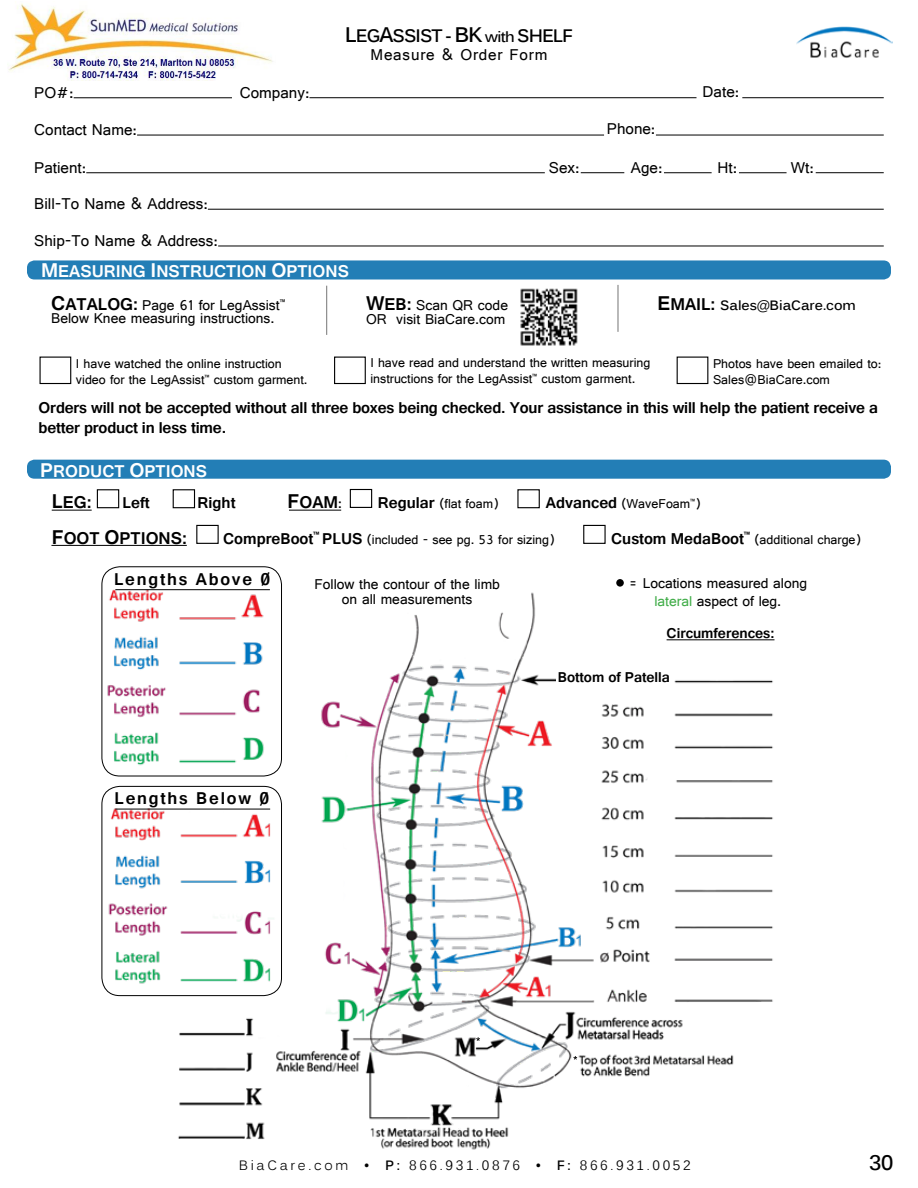
<style>
.page{position:relative;width:918px;height:1188px;background:#fff}
.page>*{position:absolute;margin:0;border:0;box-sizing:border-box;transform-origin:0 0}
.t1{font:700 21px "Kalinga";color:#000}
.t2{font:700 18px/31.8px "Gautami";color:#fff}
.t3{font:700 18px "Gautami";letter-spacing:.1em;color:#000}
.t4{font:700 18px "Kalinga";letter-spacing:-.05em;color:#000}
.t5{font:700 18px "Gautami";color:#000}
.t6{font:700 16.5px/19.8px "Gautami";letter-spacing:-.01em;color:#000}
.t7{font:16.5px "Gautami";color:#000}
.t8{font:16.5px "Gautami";letter-spacing:.05em;color:#000}
.t9{font:15px/15px "Gautami";color:#000;text-align:center}
.t10{font:700 15px "Gautami";color:#000}
.t11{font:13.5px/16.5px "Gautami";color:#000}
.t12{font:13.5px "Kalinga";letter-spacing:.2em;color:#000}
.t13{font:700 13.5px "Kalinga";color:#000}
.s1{font-size:21px}
.s2{font-size:15px}
.s3{font-weight:700;font-size:21px}
.s4{font-weight:700;font-size:18px}
.s5{font-family:"Gautami";font-size:21px}
.s6{font-family:"Gautami";font-size:18px}
.s7{font-size:21px;color:#000}
.s8{color:#000}
.s9{font-size:13.5px}
.s10{font-weight:700;font-size:16.5px}
.s11{font-weight:400;font-size:20.7px}
.s12{color:#41ad49}
.s13{font-weight:700}
</style>
<div class="page">
<img style="left:101px;top:588px;width:674px;height:562px">
<hr style="left:74px;top:98px;width:158px;height:1px;background:#000">
<hr style="left:309px;top:97px;width:388px;height:1px;background:#000">
<hr style="left:742px;top:97px;width:142px;height:1px;background:#000">
<hr style="left:137px;top:135px;width:467px;height:1px;background:#000">
<hr style="left:656px;top:135px;width:228px;height:1px;background:#000">
<hr style="left:86px;top:173px;width:459px;height:1px;background:#000">
<hr style="left:581px;top:172px;width:43px;height:1px;background:#000">
<hr style="left:664px;top:172px;width:48px;height:1px;background:#000">
<hr style="left:739px;top:172px;width:48px;height:1px;background:#000">
<hr style="left:816px;top:172px;width:68px;height:1px;background:#000">
<hr style="left:208px;top:209px;width:676px;height:1px;background:#000">
<hr style="left:218px;top:246px;width:666px;height:1px;background:#000">
<div style="left:616px;top:579px;width:8px;height:8px;background:#000;border-radius:50%"></div>
<hr style="left:667px;top:639px;width:107px;height:1px;background:#000">
<div style="left:102px;top:786px;width:180px;height:210px;border:1px solid #000;border-radius:18px"></div>
<img style="left:797px;top:27px;width:96px;height:31px">
<div style="left:102px;top:567px;width:180px;height:209px;border:1px solid #000;border-radius:18px"></div>
<div style="left:27px;top:460px;width:864px;height:19px;background:#237eb6;border-radius:8px"></div>
<div style="left:173px;top:489px;width:22px;height:19px;border:1px solid #000"></div>
<div style="left:97px;top:489px;width:22px;height:19px;border:1px solid #000"></div>
<div style="left:350px;top:489px;width:22px;height:19px;border:1px solid #000"></div>
<div style="left:517px;top:489px;width:23px;height:19px;border:1px solid #000"></div>
<div style="left:583px;top:525px;width:23px;height:19px;border:1px solid #000"></div>
<div style="left:196px;top:525px;width:23px;height:19px;border:1px solid #000"></div>
<hr style="left:52px;top:510px;width:40px;height:1px;background:#000">
<hr style="left:289px;top:510px;width:52px;height:1px;background:#000">
<hr style="left:51px;top:545px;width:136px;height:1px;background:#000">
<div style="left:556px;top:668px;width:115px;height:17px;background:#fff"></div>
<hr style="left:115px;top:589px;width:155px;height:1px;background:#000">
<hr style="left:115px;top:809px;width:155px;height:1px;background:#000">
<div style="left:27px;top:260px;width:864px;height:20px;background:#237eb6;border-radius:8px"></div>
<hr style="left:326px;top:286px;width:1px;height:49px;background:#000">
<hr style="left:618px;top:285px;width:1px;height:47px;background:#000">
<img style="left:520px;top:288px;width:58px;height:58px">
<div style="left:40px;top:357px;width:31px;height:27px;border:1px solid #000"></div>
<div style="left:334px;top:357px;width:32px;height:27px;border:1px solid #000"></div>
<div style="left:677px;top:357px;width:31px;height:27px;border:1px solid #000"></div>
<img style="left:8px;top:3px;width:265px;height:77px">
<h2 class="t4" style="left:345px;top:24px;width:230px"><span class="s1">L</span>EG<span class="s1">A</span>SSIST - <span class="s1">BK</span> <span class="s2">with</span> SHELF</h2>
<p class="t8" style="left:371px;top:45px;width:178px">Measure &amp; Order Form</p>
<p class="t7" style="left:34px;top:83px;width:41px">PO#:</p>
<p class="t7" style="left:240px;top:83px;width:71px">Company:</p>
<p class="t7" style="left:703px;top:81px;width:38px">Date:</p>
<p class="t7" style="left:34px;top:120px;width:104px">Contact Name:</p>
<p class="t7" style="left:607px;top:119px;width:50px">Phone:</p>
<p class="t7" style="left:34px;top:157px;width:54px">Patient:</p>
<p class="t7" style="left:549px;top:157px;width:32px">Sex:</p>
<p class="t7" style="left:631px;top:157px;width:33px">Age:</p>
<p class="t7" style="left:718px;top:157px;width:21px">Ht:</p>
<p class="t7" style="left:791px;top:158px;width:25px">Wt:</p>
<p class="t7" style="left:34px;top:194px;width:175px">Bill-To Name &amp; Address:</p>
<p class="t7" style="left:34px;top:231px;width:185px">Ship-To Name &amp; Address:</p>
<h2 class="t2" style="left:41px;top:255px;width:310px"><span class="s1">M</span>EASURING <span class="s1">I</span>NSTRUCTION <span class="s1">O</span>PTIONS</h2>
<p class="t9" style="left:51px;top:297px;width:235px;line-height:13.8px;text-align:left"><span class="s3">C</span><span class="s4">ATALOG:</span> Page 61 for LegAssist<sup>™<br></sup>Below Knee measuring instructions.</p>
<p class="t9" style="left:366px;top:298px;width:143px"><span class="s3">W</span><span class="s4">EB:</span> Scan QR code</p>
<p class="t13" style="left:657px;top:297px;width:200px"><span class="s5">E</span><span class="s6">MAIL:</span> Sales@BiaCare.com</p>
<p class="t9" style="left:366px;top:312px;width:141px">OR visit BiaCare.com</p>
<p class="t11" style="left:76px;top:355px;width:233px">I have watched the online instruction video for the LegAssist<sup>™</sup> custom garment.</p>
<p class="t11" style="left:370px;top:354px;width:281px">I have read and understand the written measuring instructions for the LegAssist<sup>™</sup> custom garment.</p>
<p class="t11" style="left:713px;top:355px;width:170px">Photos have been emailed to:<br>Sales@BiaCare.com</p>
<p class="t6" style="left:39px;top:398px;width:841px">Orders will not be accepted without all three boxes being checked. Your assistance in this will help the patient receive a better product in less time.</p>
<h2 class="t2" style="left:52px;top:454px;width:157px;text-indent:-11px"><span class="s1">P</span>RODUCT <span class="s1">O</span>PTIONS<br><span class="s7">L</span><span class="s8">EG:</span></h2>
<h2 class="t3" style="left:288px;top:492px;width:56px"><span class="s1">F</span>OAM<span class="s9">:</span></h2>
<p class="t6" style="left:123px;top:493px;width:29px">Left</p>
<p class="t6" style="left:198px;top:493px;width:39px">Right</p>
<p class="t11" style="left:378px;top:495px;width:123px"><span class="s10">Regular</span> (flat foam)</p>
<p class="t11" style="left:546px;top:495px;width:156px"><span class="s10">Advanced</span> (WaveFoam<sup>™</sup>)</p>
<h2 class="t5" style="left:52px;top:527px;width:137px"><span class="s1">F</span>OOT <span class="s1">O</span>PTIONS:</h2>
<p class="t11" style="left:223px;top:531px;width:333px"><span class="s10">CompreBoot</span><sup>™</sup> <span class="s10">PLUS</span> (included - see pg. 53 for sizing)</p>
<p class="t11" style="left:611px;top:531px;width:252px"><span class="s10">Custom MedaBoot</span><sup>™</sup> (additional charge)</p>
<h2 class="t3" style="left:114px;top:568px;width:158px">Lengths Above 0<span class="s11">/</span></h2>
<p class="t9" style="left:629px;top:574px;width:180px;line-height:18px">= Locations measured along <span class="s12">lateral</span> aspect of leg.</p>
<p class="t10" style="left:667px;top:624px;width:109px">Circumferences:</p>
<p class="t9" style="left:314px;top:576px;width:187px">Follow the contour of the limb on all measurements</p>
<h2 class="t3" style="left:115px;top:788px;width:156px">Lengths Below 0<span class="s11">/</span></h2>
<p class="t10" style="left:558px;top:668px;width:114px">Bottom of Patella</p>
<p class="t12" style="left:239px;top:1157px;width:454px">BiaCare.com • <span class="s13">P:</span> 866.931.0876 • <span class="s13">F:</span> 866.931.0052</p>
<h1 class="t1" style="left:869px;top:1149px;width:26px">30</h1>
</div>
